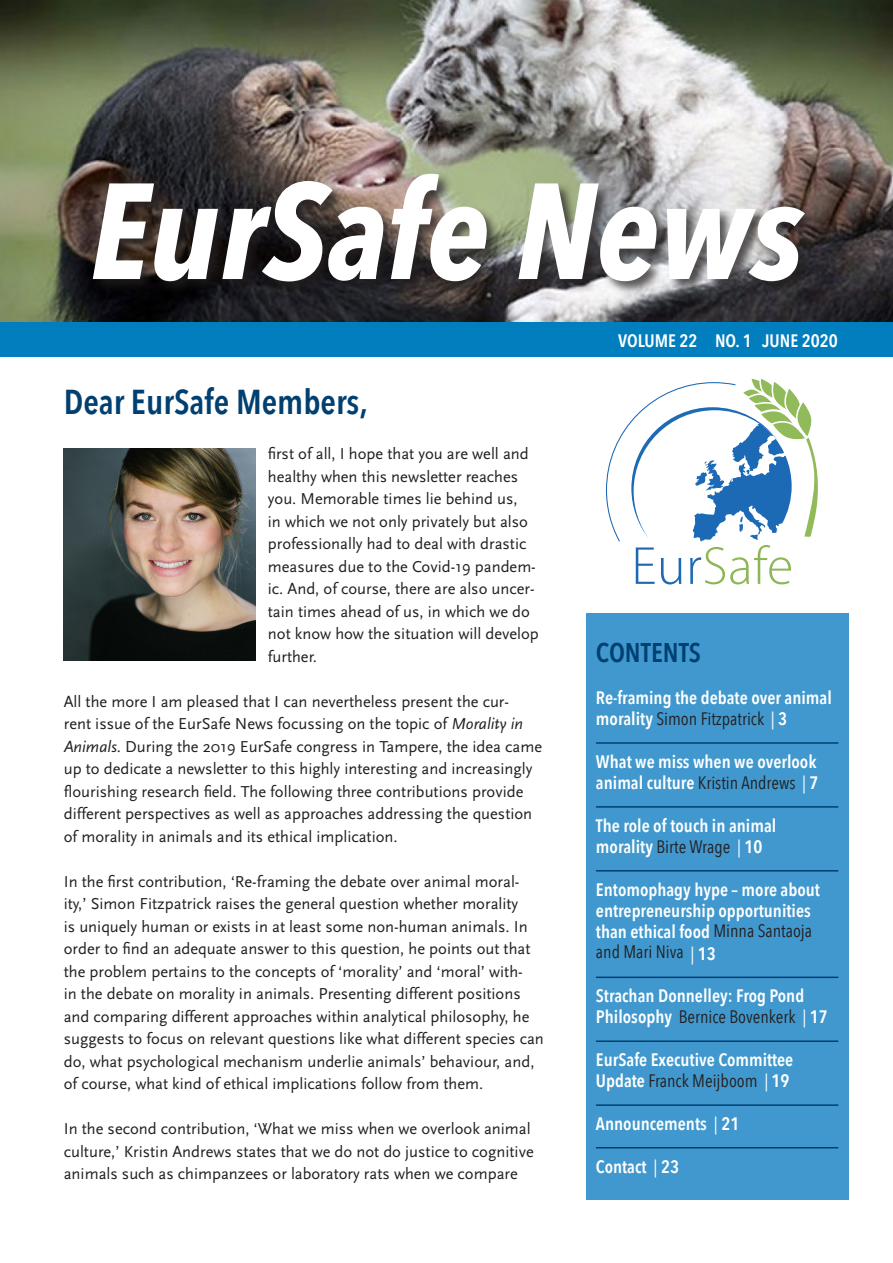
<style>
.page{position:relative;width:893px;height:1263px;background:#fff}
.page>*{position:absolute;margin:0;border:0;box-sizing:border-box;transform-origin:0 0}
.kop_3{font:italic 700 135px "Avenir Next Condensed";color:#fff}
.t1{font:300 54px "Myriad Pro";letter-spacing:.01em;color:#8cb756}
.paragraaf{font:600 34.5px "Avenir Next Condensed";color:#004071}
.kop_3-2{font:600 27px "Avenir Next Condensed";color:#004071}
.t2{font:600 18px/21.3px "Avenir Next Condensed";color:#fff}
.basis{font:16.5px/22.5px "Scala Sans";color:#231f20}
.s1{font-style:italic}
.s2{color:#1d6ab3}
.s3{font-weight:400;color:#231f20}
.s4{font-weight:400;font-style:italic}
</style>
<div class="page">
<img style="left:0;top:0;width:893px;height:322px">
<div style="left:0;top:322px;width:893px;height:34px;background:#007ebe"></div>
<div style="left:91px;top:172px;width:727px;height:124px;background:#231f20;opacity:.73"></div>
<img style="left:64px;top:448px;width:191px;height:213px">
<svg style="left:606px;top:378px;width:212px;height:164px"></svg>
<div style="left:586px;top:613px;width:262px;height:587px;background:#4098ce"></div>
<hr style="left:596px;top:742px;width:242px;height:2px;background:#004071">
<hr style="left:596px;top:806px;width:242px;height:2px;background:#004071">
<hr style="left:596px;top:870px;width:242px;height:1px;background:#004071">
<hr style="left:596px;top:976px;width:242px;height:2px;background:#004071">
<hr style="left:596px;top:1040px;width:242px;height:2px;background:#004071">
<hr style="left:596px;top:1104px;width:242px;height:2px;background:#004071">
<hr style="left:596px;top:1147px;width:242px;height:1px;background:#004071">
<p class="kop_3" style="left:90px;top:149px;width:715px">EurSafe News</p>
<p class="paragraaf" style="left:64px;top:372px;width:306px">Dear EurSafe Members,</p>
<p class="basis" style="left:268px;top:443px;width:272px">first of all, I hope that you are well and healthy when this newsletter reaches you. Memorable times lie behind us,<br>in which we not only privately but also professionally had to deal with drastic measures due to the Covid-19 pandem&shy;ic. And, of course, there are also uncer&shy;tain times ahead of us, in which we do not know how the situation will develop further.</p>
<p class="basis" style="left:64px;top:690px;width:480px">All the more I am pleased that I can nevertheless present the cur-<br>rent issue of the EurSafe News focussing on the topic of <span class="s1">Morality in Animals</span>. During the 2019 EurSafe congress in Tampere, the idea came up to dedicate a newsletter to this highly interesting and increasingly flourishing research field. The following three contributions provide different perspectives as well as approaches addressing the question of morality in animals and its ethical implication.</p>
<p class="basis" style="left:64px;top:870px;width:482px">In the first contribution, ‘Re-framing the debate over animal moral&shy;ity,’ Simon Fitzpatrick raises the general question whether morality<br>is uniquely human or exists in at least some non-human animals. In order to find an adequate answer to this question, he points out that the problem pertains to the concepts of ‘morality’ and ‘moral’ with-<br>in the debate on morality in animals. Presenting different positions and comparing different approaches within analytical philosophy, he suggests to focus on relevant questions like what different species can do, what psychological mechanism underlie animals’ behaviour, and, of course, what kind of ethical implications follow from them.</p>
<p class="basis" style="left:64px;top:1118px;width:471px">In the second contribution, ‘What we miss when we overlook animal culture,’ Kristin Andrews states that we do not do justice to cognitive animals such as chimpanzees or laboratory rats when we compare</p>
<p class="t2" style="left:618px;top:329px;width:221px">VOLUME 22 NO. 1 JUNE 2020</p>
<p class="t1" style="left:631px;top:536px;width:163px"><span class="s2">Eur</span>Safe</p>
<p class="kop_3-2" style="left:596px;top:629px;width:107px">CONTENTS</p>
<p class="t2" style="left:596px;top:686px;width:237px">Re-framing the debate over animal morality <span class="s3">Simon Fitzpatrick</span> <span class="s4">|</span> 3</p>
<p class="t2" style="left:596px;top:750px;width:224px">What we miss when we overlook animal culture <span class="s3">Kristin Andrews</span> <span class="s4">|</span> 7</p>
<p class="t2" style="left:596px;top:814px;width:182px">The role of touch in animal</p>
<p class="t2" style="left:596px;top:835px;width:168px">morality <span class="s3">Birte Wrage</span> <span class="s4">|</span> 10</p>
<p class="t2" style="left:596px;top:878px;width:226px;line-height:20.9px">Entomophagy hype – more about entrepreneurship opportunities than ethical food <span class="s3">Minna Santaoja and Mari Niva</span> <span class="s4">|</span> 13</p>
<p class="t2" style="left:596px;top:985px;width:233px">Strachan Donnelley: Frog Pond<br>Philosophy <span class="s3">Bernice Bovenkerk</span> <span class="s4">|</span> 17</p>
<p class="t2" style="left:596px;top:1048px;width:199px">EurSafe Executive Committee<br>Update <span class="s3">Franck Meijboom</span> <span class="s4">|</span> 19</p>
<p class="t2" style="left:596px;top:1112px;width:145px">Announcements <span class="s4">|</span> 21</p>
<p class="t2" style="left:596px;top:1155px;width:85px">Contact <span class="s4">|</span> 23</p>
</div>
